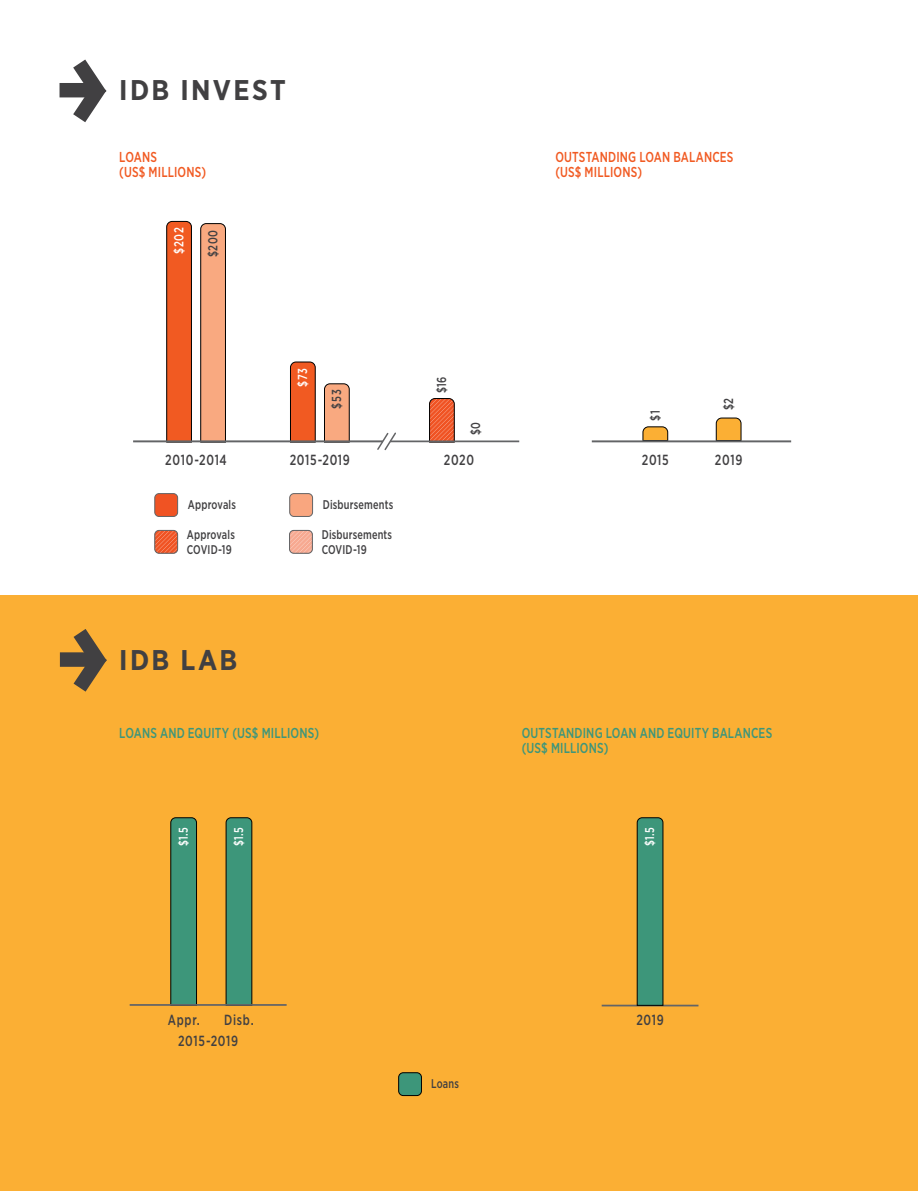
<style>
.page{position:relative;width:918px;height:1191px;background:#fff}
.page>*{position:absolute;margin:0;border:0;box-sizing:border-box;transform-origin:0 0}
.t1{font:700 28.5px "Gotham Narrow";letter-spacing:.08em;color:#414042}
.t2{font:500 14.7px "Gotham Narrow";letter-spacing:.055em;color:#414042;scale:.83 1}
.t3{font:500 14.4px/15px "Gotham Narrow";letter-spacing:.01em;color:#3d967a;scale:.83 1}
.t4{font:500 14.4px/15px "Gotham Narrow";letter-spacing:.01em;color:#f15a22;scale:.83 1}
.t5{font:500 13.05px "Gotham Narrow";color:#414042;scale:.83 1}
.t6{font:500 13.05px "Gotham Narrow";color:#fff;scale:.83 1}
.t7{font:500 12.9px "Gotham Narrow";color:#414042;scale:.83 1}
.t8{font:500 12.75px "Gotham Narrow";color:#fff;scale:.83 1}
.t9{font:500 12.6px/15px "Gotham Narrow";letter-spacing:.015em;color:#414042;scale:.83 1}
</style>
<div class="page">
<div style="left:0;top:595px;width:918px;height:596px;background:#fbaf34"></div>
<svg style="left:59px;top:59px;width:48px;height:64px"></svg>
<div style="left:60px;top:83px;width:40px;height:14px;background:#414042"></div>
<svg style="left:73px;top:629px;width:34px;height:63px"></svg>
<div style="left:60px;top:652px;width:40px;height:15px;background:#414042"></div>
<hr style="left:602px;top:1004px;width:96px;height:2px;background:#636466">
<div style="left:399px;top:1072px;width:22px;height:23px;background:#3d967a;border-radius:5px"></div>
<div style="left:398px;top:1072px;width:24px;height:23px;border:1px solid #000;border-radius:5px"></div>
<svg style="left:170px;top:817px;width:27px;height:187px;background:#3a8a6f"></svg>
<svg style="left:226px;top:817px;width:26px;height:187px;background:#3a8e72"></svg>
<svg style="left:637px;top:817px;width:26px;height:188px;background:#3a8e72"></svg>
<hr style="left:130px;top:1004px;width:157px;height:1px;background:#636466">
<svg style="left:642px;top:426px;width:26px;height:14px"></svg>
<svg style="left:716px;top:417px;width:26px;height:23px"></svg>
<hr style="left:592px;top:440px;width:199px;height:2px;background:#636466">
<svg style="left:166px;top:221px;width:26px;height:219px;background:#dd5421"></svg>
<svg style="left:429px;top:398px;width:26px;height:42px"></svg>
<svg style="left:200px;top:223px;width:26px;height:217px;background:#e49c76"></svg>
<svg style="left:290px;top:361px;width:26px;height:79px;background:#dc5523"></svg>
<svg style="left:324px;top:383px;width:26px;height:57px"></svg>
<hr style="left:133px;top:440px;width:250px;height:2px;background:#636466">
<div style="left:155px;top:493px;width:23px;height:23px;background:#f05323;border-radius:4px"></div>
<div style="left:155px;top:493px;width:23px;height:23px;border:1px solid #636466;border-radius:4px"></div>
<div style="left:290px;top:493px;width:23px;height:23px;background:#f9a67f;border-radius:4px"></div>
<div style="left:290px;top:493px;width:23px;height:23px;border:1px solid #636466;border-radius:4px"></div>
<svg style="left:155px;top:530px;width:23px;height:23px"></svg>
<div style="left:155px;top:530px;width:23px;height:23px;border:1px solid #636466;border-radius:4px"></div>
<svg style="left:290px;top:532px;width:22px;height:21px"></svg>
<div style="left:289px;top:530px;width:24px;height:23px;border:1px solid #636466;border-radius:4px"></div>
<svg style="left:376px;top:432px;width:21px;height:19px"></svg>
<hr style="left:390px;top:440px;width:129px;height:2px;background:#636466">
<h1 class="t1" style="left:119px;top:72px;width:168px">IDB INVEST</h1>
<p class="t4" style="left:119px;top:149px;width:106px">LOANS<br>(US$ MILLIONS)</p>
<p class="t4" style="left:555px;top:149px;width:216px">OUTSTANDING LOAN BALANCES (US$ MILLIONS)</p>
<p class="t6" style="left:171px;top:254px;width:33px;rotate:-90deg">$202</p>
<p class="t5" style="left:205px;top:257px;width:35px;rotate:-90deg">$200</p>
<p class="t6" style="left:294px;top:387px;width:24px;rotate:-90deg">$73</p>
<p class="t5" style="left:328px;top:408px;width:24px;rotate:-90deg">$53</p>
<p class="t7" style="left:434px;top:393px;width:21px;rotate:-90deg">$16</p>
<p class="t7" style="left:468px;top:435px;width:17px;rotate:-90deg">$0</p>
<p class="t2" style="left:165px;top:450px;width:76px">2010-2014</p>
<p class="t2" style="left:290px;top:450px;width:74px">2015-2019</p>
<p class="t2" style="left:444px;top:450px;width:38px">2020</p>
<p class="t9" style="left:188px;top:497px;width:59px">Approvals</p>
<p class="t9" style="left:323px;top:497px;width:86px">Disbursements</p>
<p class="t9" style="left:187px;top:526px;width:59px">Approvals<br>COVID-19</p>
<p class="t9" style="left:322px;top:526px;width:86px">Disbursements<br>COVID-19</p>
<h1 class="t1" style="left:119px;top:642px;width:120px">IDB LAB</h1>
<p class="t3" style="left:119px;top:725px;width:242px">LOANS AND EQUITY (US$ MILLIONS)</p>
<p class="t5" style="left:647px;top:420px;width:14px;rotate:-90deg">$1</p>
<p class="t5" style="left:720px;top:410px;width:17px;rotate:-90deg">$2</p>
<p class="t2" style="left:642px;top:450px;width:34px">2015</p>
<p class="t2" style="left:715px;top:450px;width:35px">2019</p>
<p class="t3" style="left:522px;top:725px;width:303px">OUTSTANDING LOAN AND EQUITY BALANCES (US$ MILLIONS)</p>
<p class="t8" style="left:175px;top:846px;width:24px;rotate:-90deg">$1.5</p>
<p class="t8" style="left:231px;top:846px;width:24px;rotate:-90deg">$1.5</p>
<p class="t8" style="left:642px;top:846px;width:24px;rotate:-90deg">$1.5</p>
<p class="t2" style="left:168px;top:1010px;width:40px">Appr.</p>
<p class="t2" style="left:224px;top:1010px;width:37px">Disb.</p>
<p class="t2" style="left:636px;top:1010px;width:35px">2019</p>
<p class="t2" style="left:178px;top:1032px;width:74px">2015-2019</p>
<p class="t9" style="left:431px;top:1076px;width:35px">Loans</p>
</div>
